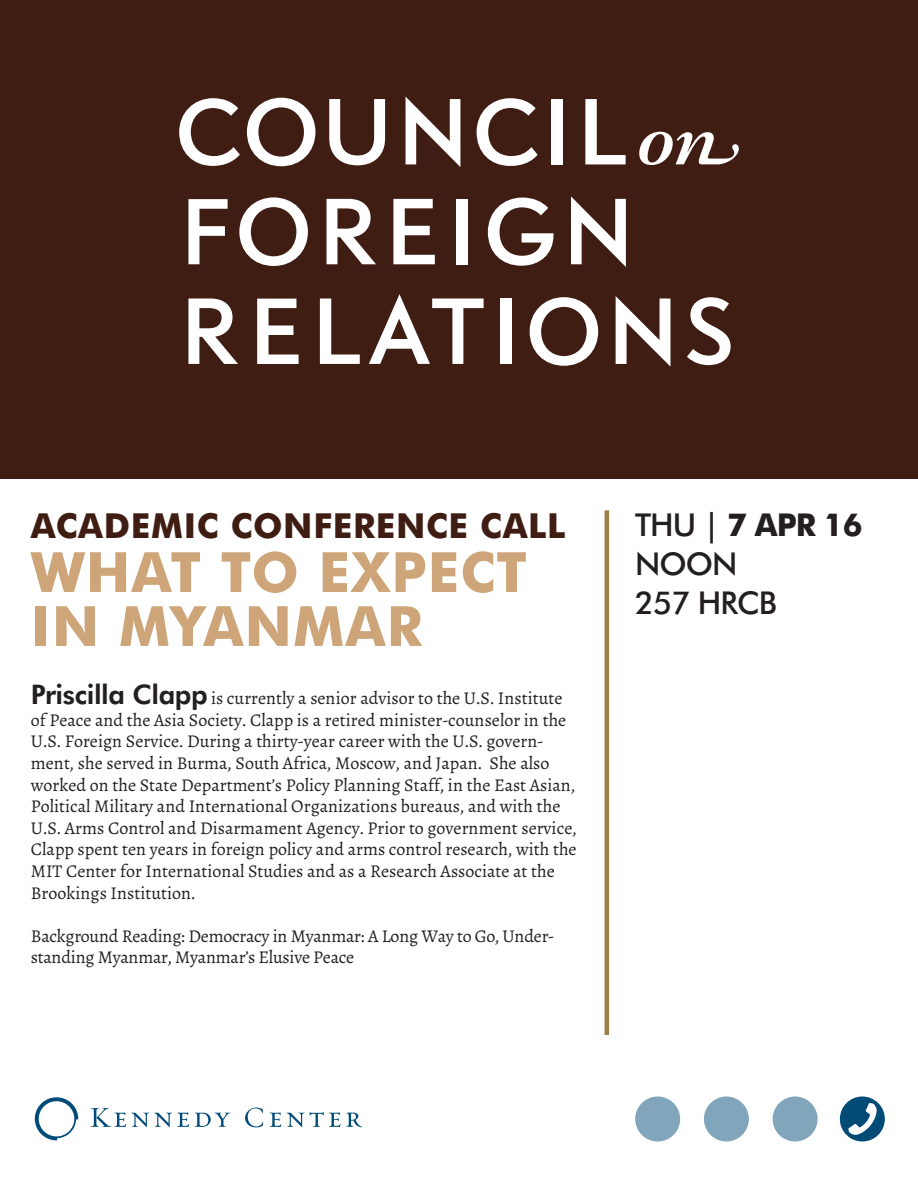
<style>
.page{position:relative;width:918px;height:1188px;background:#fff}
.page>*{position:absolute;margin:0;border:0;box-sizing:border-box;transform-origin:0 0}
.t1{font:700 55.5px/54px "Futura BT";letter-spacing:.02em;color:#cda579}
.t2{font:700 34.5px "Futura BT";letter-spacing:.02em;color:#3f1d12}
.Date{font:500 31.5px "Futura BT";letter-spacing:-.03em;color:#231f20}
.Date-2{font:700 31.5px "Futura BT";color:#231f20}
.Bio_Text{font:18px/21.6px "Alegreya";color:#231f20}
.s1{font-family:"Futura BT";font-weight:800;font-size:27px}
.s2{font-weight:500}
</style>
<div class="page">
<hr style="left:605px;top:510px;width:4px;height:525px;background:#a07d47">
<svg style="left:35px;top:1097px;width:43px;height:43px"></svg>
<svg style="left:91px;top:1108px;width:98px;height:19px"></svg>
<svg style="left:195px;top:1113px;width:35px;height:14px"></svg>
<svg style="left:245px;top:1108px;width:18px;height:19px"></svg>
<svg style="left:270px;top:1113px;width:11px;height:14px"></svg>
<svg style="left:287px;top:1112px;width:75px;height:15px"></svg>
<div style="left:0;top:0;width:918px;height:478px;background:#401d12"></div>
<svg style="left:639px;top:132px;width:100px;height:33px"></svg>
<svg style="left:188px;top:199px;width:40px;height:65px"></svg>
<svg style="left:488px;top:198px;width:65px;height:68px"></svg>
<svg style="left:188px;top:299px;width:50px;height:65px"></svg>
<svg style="left:257px;top:299px;width:42px;height:65px"></svg>
<svg style="left:320px;top:299px;width:40px;height:65px"></svg>
<div style="left:501px;top:299px;width:11px;height:65px;background:#fff"></div>
<svg style="left:616px;top:296px;width:54px;height:70px"></svg>
<svg style="left:687px;top:297px;width:44px;height:68px"></svg>
<svg style="left:179px;top:98px;width:61px;height:68px"></svg>
<svg style="left:477px;top:98px;width:61px;height:68px"></svg>
<svg style="left:329px;top:99px;width:56px;height:66px"></svg>
<svg style="left:406px;top:97px;width:54px;height:70px"></svg>
<div style="left:551px;top:99px;width:12px;height:65px;background:#fff"></div>
<svg style="left:585px;top:99px;width:41px;height:65px"></svg>
<svg style="left:247px;top:98px;width:68px;height:68px"></svg>
<svg style="left:239px;top:197px;width:69px;height:69px"></svg>
<svg style="left:393px;top:199px;width:42px;height:65px"></svg>
<div style="left:457px;top:199px;width:11px;height:65px;background:#fff"></div>
<svg style="left:327px;top:199px;width:49px;height:65px"></svg>
<svg style="left:369px;top:294px;width:115px;height:70px"></svg>
<svg style="left:530px;top:297px;width:68px;height:69px"></svg>
<svg style="left:571px;top:196px;width:55px;height:71px"></svg>
<div style="left:840px;top:1096px;width:45px;height:46px;background:#034b77;border-radius:50%"></div>
<svg style="left:848px;top:1103px;width:29px;height:32px"></svg>
<div style="left:773px;top:1096px;width:45px;height:46px;background:#81a5bb;border-radius:50%"></div>
<div style="left:635px;top:1096px;width:45px;height:46px;background:#81a5bb;border-radius:50%"></div>
<div style="left:704px;top:1096px;width:45px;height:46px;background:#81a5bb;border-radius:50%"></div>
<p class="t2" style="left:31px;top:505px;width:536px">ACADEMIC CONFERENCE CALL</p>
<p class="t1" style="left:31px;top:545px;width:497px">WHAT TO EXPECT<br>IN MYANMAR</p>
<p class="Bio_Text" style="left:31px;top:688px;width:547px"><span class="s1">Priscilla Clapp</span> is currently a senior advisor to the U.S. Institute of Peace and the Asia Society. Clapp is a retired minister-counselor in the U.S. Foreign Service. During a thirty-year career with the U.S. govern&shy;ment, she served in Burma, South Africa, Moscow, and Japan. She also worked on the State Department’s Policy Planning Staff, in the East Asian, Political Military and International Organizations bureaus, and with the U.S. Arms Control and Disarmament Agency. Prior to government service, Clapp spent ten years in foreign policy and arms control research, with the MIT Center for International Studies and as a Research Associate at the Brookings Institution.</p>
<p class="Bio_Text" style="left:31px;top:925px;width:525px">Background Reading: Democracy in Myanmar: A Long Way to Go, Under&shy;standing Myanmar, Myanmar’s Elusive Peace</p>
<p class="Date-2" style="left:635px;top:505px;width:229px"><span class="s2">THU |</span> 7 APR 16</p>
<p class="Date" style="left:635px;top:544px;width:104px">NOON</p>
<p class="Date" style="left:635px;top:583px;width:143px">257 HRCB</p>
</div>
